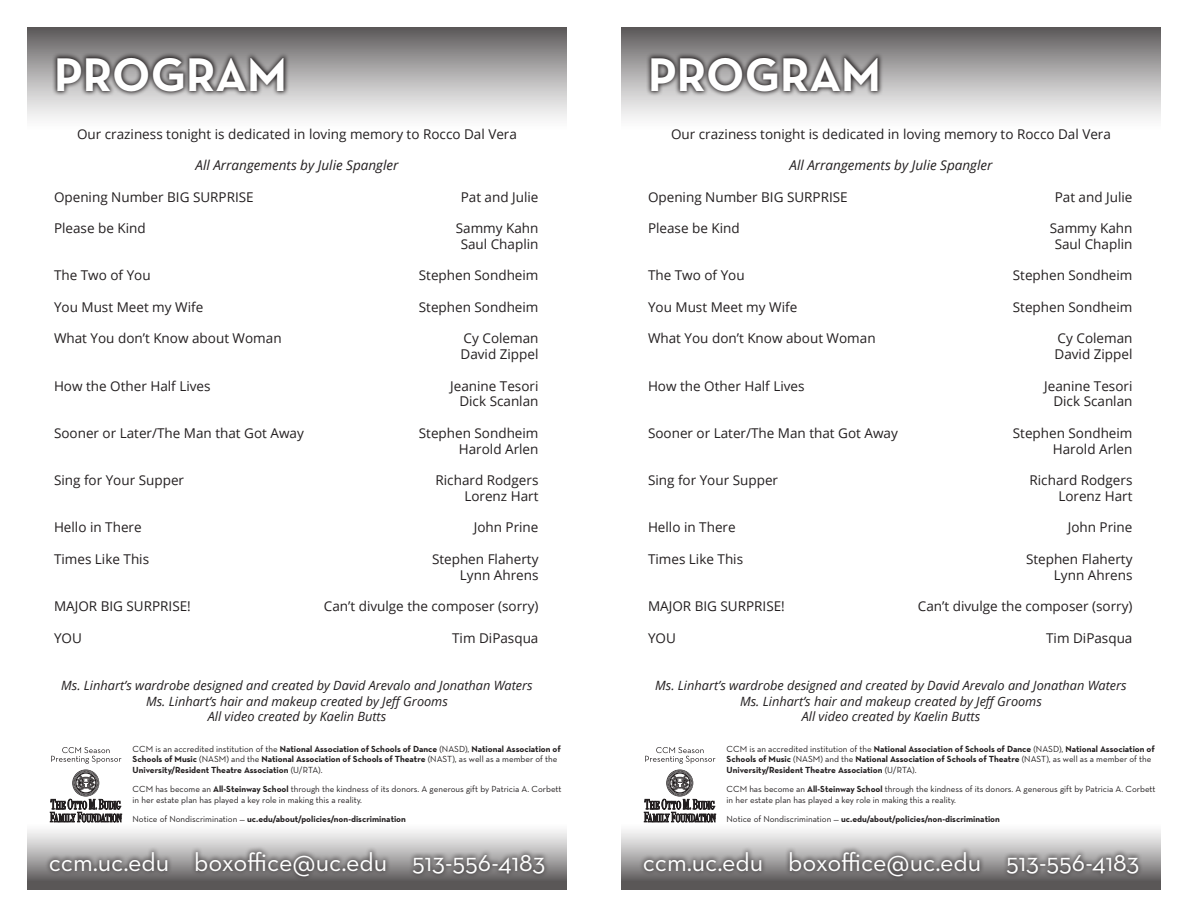
<style>
.page{position:relative;width:1188px;height:918px;background:#fff}
.page>*{position:absolute;margin:0;border:0;box-sizing:border-box;transform-origin:0 0}
.t1{font:700 48px "Neutra Text";color:#fff}
.t2{font:26.1px "Neutra Text";color:#fff}
.t3{font:13.5px "Open Sans";color:#231f20}
.t4{font:italic 13.5px "Open Sans";color:#231f20}
.t5{font:italic 12.75px "Open Sans";color:#231f20}
.t6{font:700 9px/10.5px "Neutra Text";color:#231f20}
.t7{font:9px/10.5px "Neutra Text";color:#231f20}
.s1{font-weight:400}
.s2{font-weight:700}
</style>
<div class="page">
<svg style="left:27px;top:27px;width:540px;height:92px;background:#acaaab"></svg>
<svg style="left:52px;top:52px;width:237px;height:45px;background:#6f6c6d"></svg>
<svg style="left:27px;top:811px;width:540px;height:79px"></svg>
<svg style="left:51px;top:747px;width:70px;height:17px"></svg>
<svg style="left:50px;top:770px;width:72px;height:52px"></svg>
<div style="left:44px;top:846px;width:505px;height:36px;background:#231f20;opacity:.75"></div>
<svg style="left:621px;top:27px;width:540px;height:92px;background:#acaaab"></svg>
<svg style="left:646px;top:52px;width:237px;height:45px;background:#6f6c6d"></svg>
<svg style="left:621px;top:811px;width:540px;height:79px"></svg>
<svg style="left:645px;top:747px;width:70px;height:17px"></svg>
<svg style="left:644px;top:770px;width:72px;height:52px"></svg>
<div style="left:638px;top:846px;width:505px;height:36px;background:#231f20;opacity:.75"></div>
<p class="t1" style="left:54px;top:45px;width:235px">PROGRAM</p>
<p class="t3" style="left:77px;top:125px;width:441px">Our craziness tonight is dedicated in loving memory to Rocco Dal Vera</p>
<p class="t4" style="left:196px;top:156px;width:204px">All Arrangements by Julie Spangler</p>
<p class="t3" style="left:54px;top:188px;width:201px">Opening Number BIG SURPRISE</p>
<p class="t3" style="left:461px;top:188px;width:79px">Pat and Julie</p>
<p class="t3" style="left:54px;top:219px;width:93px">Please be Kind</p>
<p class="t3" style="left:456px;top:219px;width:84px">Sammy Kahn</p>
<p class="t3" style="left:461px;top:235px;width:79px">Saul Chaplin</p>
<p class="t3" style="left:54px;top:266px;width:98px">The Two of You</p>
<p class="t3" style="left:419px;top:266px;width:121px">Stephen Sondheim</p>
<p class="t3" style="left:54px;top:298px;width:151px">You Must Meet my Wife</p>
<p class="t3" style="left:419px;top:298px;width:121px">Stephen Sondheim</p>
<p class="t3" style="left:54px;top:329px;width:229px">What You don’t Know about Woman</p>
<p class="t3" style="left:464px;top:329px;width:76px">Cy Coleman</p>
<p class="t3" style="left:461px;top:345px;width:79px">David Zippel</p>
<p class="t3" style="left:54px;top:377px;width:158px">How the Other Half Lives</p>
<p class="t3" style="left:450px;top:377px;width:90px">Jeanine Tesori</p>
<p class="t3" style="left:459px;top:392px;width:81px">Dick Scanlan</p>
<p class="t3" style="left:54px;top:424px;width:251px">Sooner or Later/The Man that Got Away</p>
<p class="t3" style="left:419px;top:424px;width:121px">Stephen Sondheim</p>
<p class="t3" style="left:459px;top:440px;width:81px">Harold Arlen</p>
<p class="t3" style="left:54px;top:471px;width:132px">Sing for Your Supper</p>
<p class="t3" style="left:436px;top:471px;width:104px">Richard Rodgers</p>
<p class="t3" style="left:464px;top:487px;width:76px">Lorenz Hart</p>
<p class="t3" style="left:54px;top:518px;width:89px">Hello in There</p>
<p class="t3" style="left:474px;top:518px;width:66px">John Prine</p>
<p class="t3" style="left:54px;top:550px;width:97px">Times Like This</p>
<p class="t3" style="left:432px;top:550px;width:108px">Stephen Flaherty</p>
<p class="t3" style="left:460px;top:566px;width:80px">Lynn Ahrens</p>
<p class="t3" style="left:54px;top:597px;width:138px">MAJOR BIG SURPRISE!</p>
<p class="t3" style="left:324px;top:597px;width:216px">Can’t divulge the composer (sorry)</p>
<p class="t3" style="left:54px;top:629px;width:29px">YOU</p>
<p class="t3" style="left:452px;top:629px;width:88px">Tim DiPasqua</p>
<p class="t5" style="left:61px;top:677px;width:473px">Ms. Linhart’s wardrobe designed and created by David Arevalo and Jonathan Waters</p>
<p class="t5" style="left:146px;top:692px;width:303px">Ms. Linhart’s hair and makeup created by Jeff Grooms</p>
<p class="t5" style="left:208px;top:708px;width:180px">All video created by Kaelin Butts</p>
<p class="t6" style="left:133px;top:743px;width:430px"><span class="s1">CCM is an accredited institution of the</span> National Association of Schools of Dance <span class="s1">(NASD),</span> National Association of<br>Schools of Music <span class="s1">(NASM) and the</span> National Association of Schools of Theatre <span class="s1">(NAST), as well as a member of the<br></span>University/Resident Theatre Association <span class="s1">(U/RTA).</span></p>
<p class="t7" style="left:133px;top:784px;width:431px">CCM has become an <span class="s2">All-Steinway School</span> through the kindness of its donors. A generous gift by Patricia A. Corbett in her estate plan has played a key role in making this a reality.</p>
<p class="t6" style="left:133px;top:814px;width:275px"><span class="s1">Notice of Nondiscrimination —</span> uc.edu/about/policies/non-discrimination</p>
<p class="t2" style="left:49px;top:846px;width:498px">ccm.uc.edu boxoffice@uc.edu 513-556-4183</p>
<p class="t1" style="left:648px;top:45px;width:235px">PROGRAM</p>
<p class="t3" style="left:671px;top:125px;width:441px">Our craziness tonight is dedicated in loving memory to Rocco Dal Vera</p>
<p class="t4" style="left:790px;top:156px;width:204px">All Arrangements by Julie Spangler</p>
<p class="t3" style="left:648px;top:188px;width:201px">Opening Number BIG SURPRISE</p>
<p class="t3" style="left:1055px;top:188px;width:79px">Pat and Julie</p>
<p class="t3" style="left:648px;top:219px;width:93px">Please be Kind</p>
<p class="t3" style="left:1050px;top:219px;width:84px">Sammy Kahn</p>
<p class="t3" style="left:1055px;top:235px;width:79px">Saul Chaplin</p>
<p class="t3" style="left:648px;top:266px;width:98px">The Two of You</p>
<p class="t3" style="left:1013px;top:266px;width:121px">Stephen Sondheim</p>
<p class="t3" style="left:648px;top:298px;width:151px">You Must Meet my Wife</p>
<p class="t3" style="left:1013px;top:298px;width:121px">Stephen Sondheim</p>
<p class="t3" style="left:648px;top:329px;width:229px">What You don’t Know about Woman</p>
<p class="t3" style="left:1058px;top:329px;width:76px">Cy Coleman</p>
<p class="t3" style="left:1055px;top:345px;width:79px">David Zippel</p>
<p class="t3" style="left:648px;top:377px;width:158px">How the Other Half Lives</p>
<p class="t3" style="left:1044px;top:377px;width:90px">Jeanine Tesori</p>
<p class="t3" style="left:1053px;top:392px;width:81px">Dick Scanlan</p>
<p class="t3" style="left:648px;top:424px;width:251px">Sooner or Later/The Man that Got Away</p>
<p class="t3" style="left:1013px;top:424px;width:121px">Stephen Sondheim</p>
<p class="t3" style="left:1053px;top:440px;width:81px">Harold Arlen</p>
<p class="t3" style="left:648px;top:471px;width:132px">Sing for Your Supper</p>
<p class="t3" style="left:1030px;top:471px;width:104px">Richard Rodgers</p>
<p class="t3" style="left:1058px;top:487px;width:76px">Lorenz Hart</p>
<p class="t3" style="left:648px;top:518px;width:89px">Hello in There</p>
<p class="t3" style="left:1068px;top:518px;width:66px">John Prine</p>
<p class="t3" style="left:648px;top:550px;width:97px">Times Like This</p>
<p class="t3" style="left:1026px;top:550px;width:108px">Stephen Flaherty</p>
<p class="t3" style="left:1054px;top:566px;width:80px">Lynn Ahrens</p>
<p class="t3" style="left:648px;top:597px;width:138px">MAJOR BIG SURPRISE!</p>
<p class="t3" style="left:918px;top:597px;width:216px">Can’t divulge the composer (sorry)</p>
<p class="t3" style="left:648px;top:629px;width:29px">YOU</p>
<p class="t3" style="left:1046px;top:629px;width:88px">Tim DiPasqua</p>
<p class="t5" style="left:655px;top:677px;width:473px">Ms. Linhart’s wardrobe designed and created by David Arevalo and Jonathan Waters</p>
<p class="t5" style="left:740px;top:692px;width:303px">Ms. Linhart’s hair and makeup created by Jeff Grooms</p>
<p class="t5" style="left:802px;top:708px;width:180px">All video created by Kaelin Butts</p>
<p class="t6" style="left:727px;top:743px;width:430px"><span class="s1">CCM is an accredited institution of the</span> National Association of Schools of Dance <span class="s1">(NASD),</span> National Association of<br>Schools of Music <span class="s1">(NASM) and the</span> National Association of Schools of Theatre <span class="s1">(NAST), as well as a member of the<br></span>University/Resident Theatre Association <span class="s1">(U/RTA).</span></p>
<p class="t7" style="left:727px;top:784px;width:431px">CCM has become an <span class="s2">All-Steinway School</span> through the kindness of its donors. A generous gift by Patricia A. Corbett in her estate plan has played a key role in making this a reality.</p>
<p class="t6" style="left:727px;top:814px;width:275px"><span class="s1">Notice of Nondiscrimination —</span> uc.edu/about/policies/non-discrimination</p>
<p class="t2" style="left:643px;top:846px;width:498px">ccm.uc.edu boxoffice@uc.edu 513-556-4183</p>
</div>
